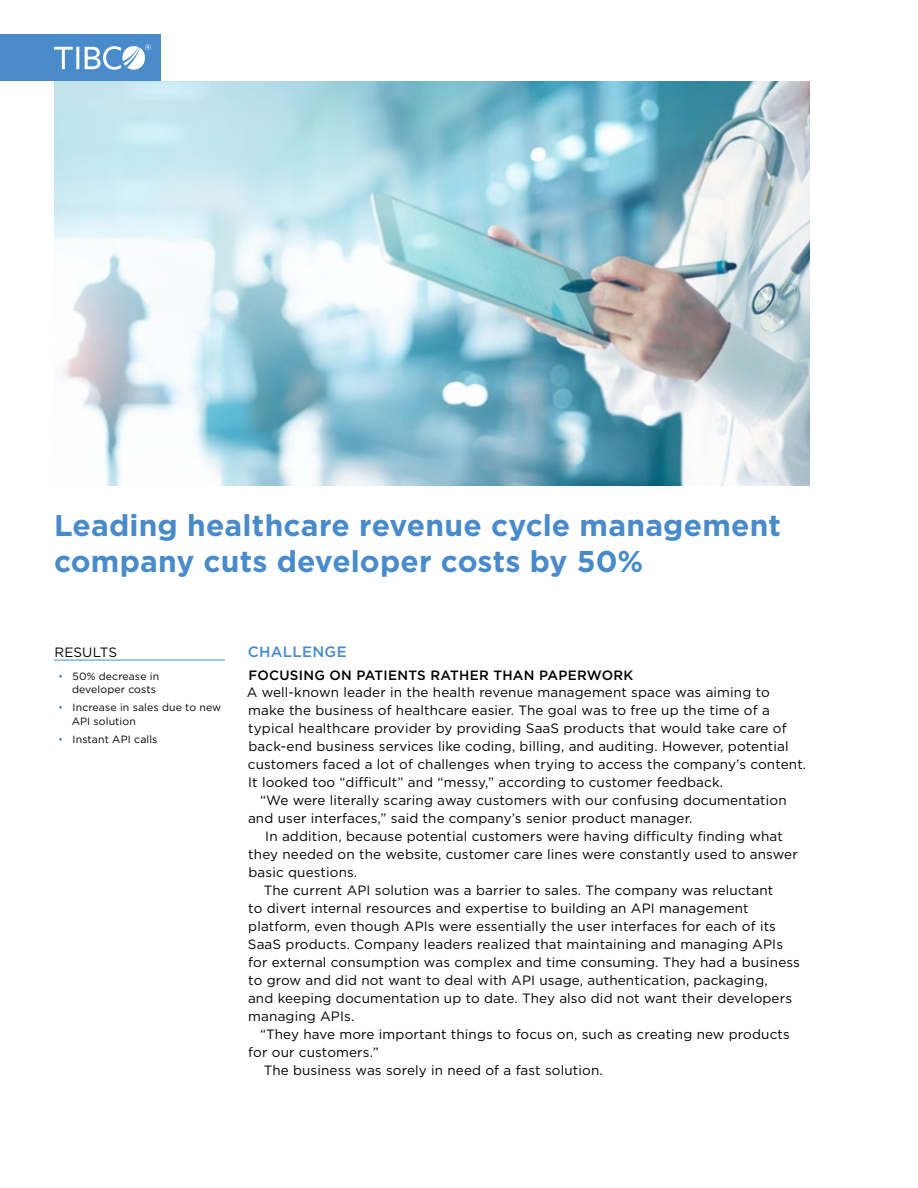
<style>
.page{position:relative;width:918px;height:1188px;background:#fff}
.page>*{position:absolute;margin:0;border:0;box-sizing:border-box;transform-origin:0 0}
.t1{font:700 30px/36px "Gotham";letter-spacing:.005em;color:#498bca}
.t2{font:500 15px "Gotham";letter-spacing:.02em;color:#498bca}
.t3{font:13.5px/18px "Gotham";letter-spacing:.01em;color:#000}
.t4{font:500 13.5px "Gotham";letter-spacing:.02em;color:#000}
.t5{font:10.5px/13.5px "Gotham";letter-spacing:.01em;color:#000}
.s1{color:#498bca}
</style>
<div class="page">
<img style="left:54px;top:81px;width:756px;height:405px">
<hr style="left:54px;top:660px;width:171px;height:1px;background:#498bca">
<div style="left:0;top:35px;width:161px;height:46px;background:#498bca"></div>
<svg style="left:54px;top:47px;width:25px;height:22px"></svg>
<svg style="left:85px;top:44px;width:66px;height:26px"></svg>
<h1 class="t1" style="left:54px;top:507px;width:729px">Leading healthcare revenue cycle management company cuts developer costs by 50%</h1>
<p class="t3" style="left:54px;top:643px;width:64px">RESULTS</p>
<p class="t5" style="left:72px;top:669px;width:89px;text-indent:-14px"><span class="s1">•</span> 50% decrease in developer costs</p>
<p class="t5" style="left:72px;top:700px;width:151px;text-indent:-13px"><span class="s1">•</span> Increase in sales due to new<br>API solution</p>
<p class="t5" style="left:58px;top:732px;width:101px"><span class="s1">•</span> Instant API calls</p>
<p class="t2" style="left:248px;top:642px;width:100px">CHALLENGE</p>
<p class="t4" style="left:248px;top:666px;width:386px">FOCUSING ON PATIENTS RATHER THAN PAPERWORK</p>
<p class="t3" style="left:247px;top:683px;width:561px">A well-known leader in the health revenue management space was aiming to make the business of healthcare easier. The goal was to free up the time of a typical healthcare provider by providing SaaS products that would take care of back-end business services like coding, billing, and auditing. However, potential customers faced a lot of challenges when trying to access the company’s content.<br>It looked too “difficult” and “messy,” according to customer feedback.</p>
<p class="t3" style="left:248px;top:791px;width:540px;text-indent:12px">“We were literally scaring away customers with our confusing documentation and user interfaces,” said the company’s senior product manager.</p>
<p class="t3" style="left:265px;top:827px;width:519px">In addition, because potential customers were having difficulty finding what</p>
<p class="t3" style="left:248px;top:845px;width:551px">they needed on the website, customer care lines were constantly used to answer</p>
<p class="t3" style="left:249px;top:863px;width:110px">basic questions.</p>
<p class="t3" style="left:264px;top:881px;width:511px">The current API solution was a barrier to sales. The company was reluctant</p>
<p class="t3" style="left:248px;top:899px;width:502px">to divert internal resources and expertise to building an API management</p>
<p class="t3" style="left:248px;top:917px;width:529px">platform, even though APIs were essentially the user interfaces for each of its</p>
<p class="t3" style="left:248px;top:935px;width:537px">SaaS products. Company leaders realized that maintaining and managing APIs</p>
<p class="t3" style="left:248px;top:953px;width:553px">for external consumption was complex and time consuming. They had a business</p>
<p class="t3" style="left:248px;top:971px;width:521px">to grow and did not want to deal with API usage, authentication, packaging,</p>
<p class="t3" style="left:248px;top:989px;width:546px">and keeping documentation up to date. They also did not want their developers</p>
<p class="t3" style="left:248px;top:1007px;width:108px">managing APIs.</p>
<p class="t3" style="left:260px;top:1025px;width:531px">“They have more important things to focus on, such as creating new products</p>
<p class="t3" style="left:248px;top:1043px;width:132px">for our customers.”</p>
<p class="t3" style="left:264px;top:1061px;width:341px">The business was sorely in need of a fast solution.</p>
</div>
